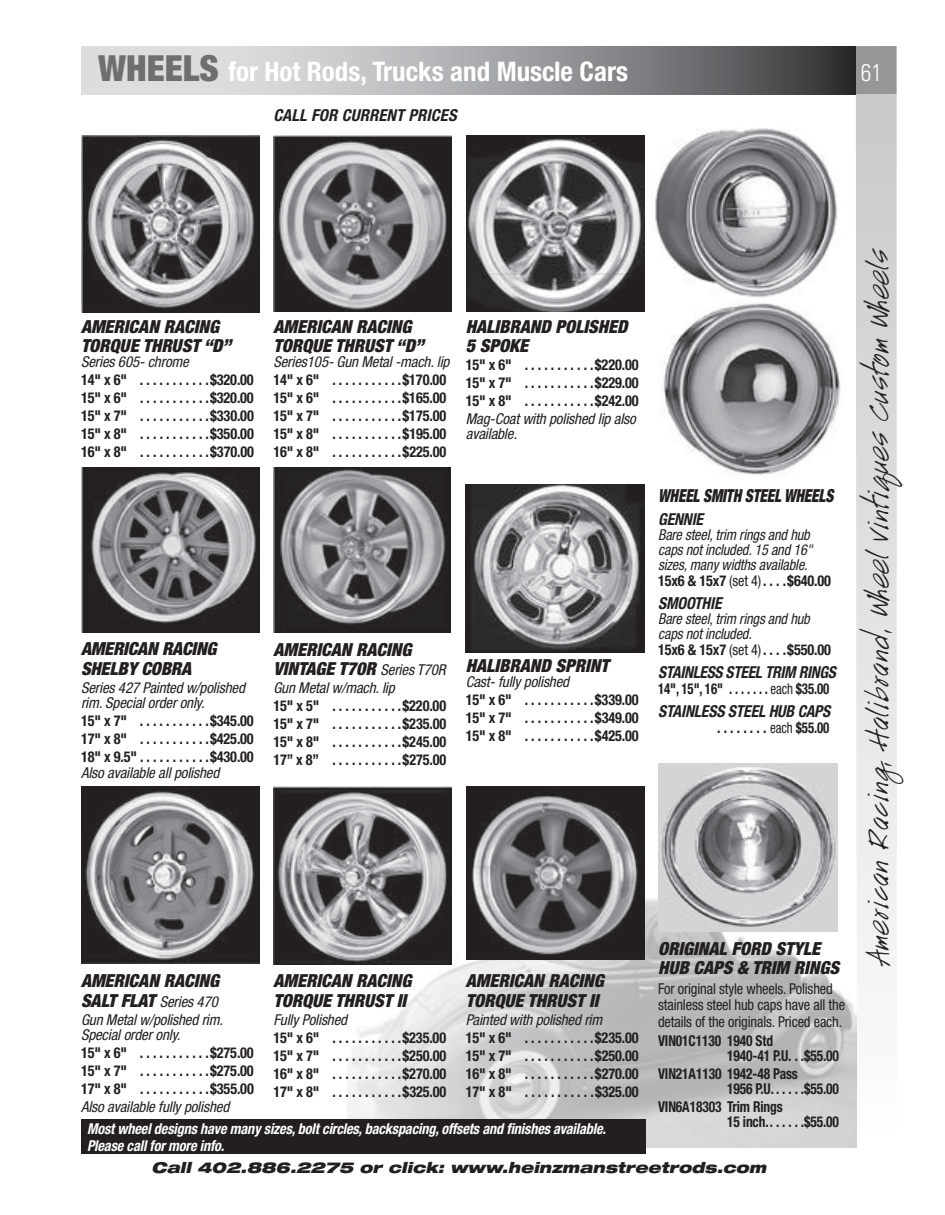
<style>
.page{position:relative;width:945px;height:1215px;background:#fff}
.page>*{position:absolute;margin:0;border:0;box-sizing:border-box;transform-origin:0 0}
.t1{font:30px "Handwriting";color:#231f20}
.t2{font:700 condensed 27px "Helvetica Neue";color:#fff}
.t3{font:300 condensed 24px "Univers";color:#fff}
.t4{font:italic 900 condensed 18px/19.5px "Helvetica Neue";color:#231f20}
.t5{font:italic 900 condensed 18px "Helvetica Neue";color:#231f20;scale:.83 1}
.t6{font:italic 700 condensed 16.5px "Helvetica Neue";letter-spacing:-.01em;color:#231f20;scale:.95 1}
.t7{font:italic 700 condensed 16.5px "Helvetica Neue";letter-spacing:-.01em;color:#231f20;scale:.94 1}
.t8{font:italic 700 condensed 16.5px "Helvetica Neue";letter-spacing:.01em;color:#231f20}
.t9{font:700 condensed 15px/18px "Helvetica Neue";letter-spacing:-.01em;color:#231f20;text-align:justify;scale:.95 1}
.t10{font:italic condensed 15px/15px "Helvetica Neue";letter-spacing:-.01em;color:#231f20}
.t11{font:italic condensed 15px/15px "Helvetica Neue";letter-spacing:-.01em;color:#231f20;scale:.95 1}
.t12{font:700 condensed 15px/15px "Helvetica Neue";letter-spacing:-.01em;color:#231f20;scale:.9 1}
.t13{font:italic 700 condensed 15px/16.5px "Helvetica Neue";letter-spacing:-.01em;color:#fff;scale:.95 1}
.t14{font:condensed 15px/16.5px "Helvetica Neue";letter-spacing:-.01em;color:#231f20;scale:.96 1}
.t15{font:italic 900 expanded 15px "Helvetica Neue";color:#231f20}
.t16{font:700 condensed 15px "Helvetica Neue";letter-spacing:-.01em;color:#231f20;scale:.86 1}
.s1{font-weight:900;font-size:36px;color:#6d6f71}
.s2{font-weight:400;font-size:15px}
.s3{font-weight:400}
.s4{font-weight:900;font-size:18px}
</style>
<div class="page">
<div style="left:856px;top:46px;width:41px;height:49px;background:#949698"></div>
<svg style="left:81px;top:46px;width:775px;height:48px;background:#a0a1a3"></svg>
<svg style="left:856px;top:94px;width:41px;height:1054px"></svg>
<img style="left:347px;top:857px;width:509px;height:291px">
<img style="left:273px;top:467px;width:178px;height:166px">
<img style="left:81px;top:786px;width:179px;height:178px">
<img style="left:81px;top:467px;width:179px;height:166px">
<img style="left:274px;top:135px;width:178px;height:177px">
<img style="left:274px;top:786px;width:178px;height:178px">
<img style="left:466px;top:786px;width:178px;height:173px">
<img style="left:81px;top:135px;width:179px;height:177px">
<img style="left:466px;top:136px;width:179px;height:176px">
<img style="left:466px;top:485px;width:179px;height:167px">
<img style="left:655px;top:128px;width:183px;height:170px">
<img style="left:663px;top:303px;width:178px;height:172px">
<div style="left:81px;top:1119px;width:564px;height:35px;background:#231f20"></div>
<img style="left:658px;top:763px;width:180px;height:169px">
<h2 class="t2" style="left:98px;top:55px;width:532px"><span class="s1">WHEELS</span> for Hot Rods, Trucks and Muscle Cars</h2>
<h3 class="t3" style="left:861px;top:58px;width:23px">61</h3>
<p class="t8" style="left:273px;top:105px;width:185px">CALL FOR CURRENT PRICES</p>
<p class="t4" style="left:81px;top:316px;width:152px">AMERICAN RACING<br>TORQUE THRUST “D”</p>
<p class="t10" style="left:81px;top:354px;width:109px">Series 605- chrome</p>
<p class="t9" style="left:81px;top:371px;width:183px">14" x 6" . . . . . . . . . . $320.00<br>15" x 6" . . . . . . . . . . $320.00<br>15" x 7" . . . . . . . . . . $330.00<br>15" x 8" . . . . . . . . . . $350.00<br>16" x 8" . . . . . . . . . . $370.00</p>
<p class="t4" style="left:273px;top:316px;width:152px">AMERICAN RACING<br>TORQUE THRUST “D”</p>
<p class="t10" style="left:273px;top:354px;width:178px">Series105- Gun Metal -mach. lip</p>
<p class="t9" style="left:273px;top:371px;width:183px">14" x 6" . . . . . . . . . . $170.00<br>15" x 6" . . . . . . . . . . $165.00<br>15" x 7" . . . . . . . . . . $175.00<br>15" x 8" . . . . . . . . . . $195.00<br>16" x 8" . . . . . . . . . . $225.00</p>
<p class="t4" style="left:466px;top:316px;width:163px">HALIBRAND POLISHED<br>5 SPOKE</p>
<p class="t9" style="left:466px;top:356px;width:183px">15" x 6" . . . . . . . . . . $220.00<br>15" x 7" . . . . . . . . . . $229.00<br>15" x 8" . . . . . . . . . . $242.00</p>
<p class="t10" style="left:466px;top:411px;width:172px">Mag-Coat with polished lip also available.</p>
<p class="t4" style="left:81px;top:639px;width:137px">AMERICAN RACING<br>SHELBY COBRA</p>
<p class="t10" style="left:81px;top:680px;width:165px">Series 427 Painted w/polished rim. Special order only.</p>
<p class="t9" style="left:81px;top:711px;width:183px">15" x 7" . . . . . . . . . . $345.00<br>17" x 8" . . . . . . . . . . $425.00<br>18" x 9.5" . . . . . . . . . . $430.00</p>
<p class="t10" style="left:81px;top:765px;width:140px">Also available all polished</p>
<p class="t4" style="left:273px;top:640px;width:174px">AMERICAN RACING<br>VINTAGE T70R <span class="s2">Series T70R</span></p>
<p class="t10" style="left:273px;top:681px;width:123px">Gun Metal w/mach. lip</p>
<p class="t9" style="left:273px;top:697px;width:183px">15" x 5" . . . . . . . . . . $220.00<br>15" x 7" . . . . . . . . . . $235.00<br>15" x 8" . . . . . . . . . . $245.00<br>17” x 8” . . . . . . . . . . $275.00</p>
<p class="t4" style="left:466px;top:656px;width:145px">HALIBRAND SPRINT</p>
<p class="t10" style="left:466px;top:674px;width:105px">Cast- fully polished</p>
<p class="t9" style="left:466px;top:690px;width:183px">15" x 6" . . . . . . . . . . $339.00<br>15" x 7" . . . . . . . . . . $349.00<br>15" x 8" . . . . . . . . . . $425.00</p>
<p class="t5" style="left:658px;top:485px;width:213px">WHEEL SMITH STEEL WHEELS</p>
<p class="t6" style="left:658px;top:509px;width:49px">GENNIE</p>
<p class="t11" style="left:658px;top:527px;width:164px">Bare steel, trim rings and hub caps not included. 15 and 16" sizes, many widths available.</p>
<p class="t9" style="left:658px;top:572px;width:183px">15x6 &amp; 15x7 <span class="s3">(set 4)</span> . . . $640.00</p>
<p class="t6" style="left:658px;top:593px;width:68px">SMOOTHIE</p>
<p class="t11" style="left:658px;top:611px;width:161px">Bare steel, trim rings and hub caps not included.</p>
<p class="t9" style="left:658px;top:641px;width:183px">15x6 &amp; 15x7 <span class="s3">(set 4)</span> . . . $550.00</p>
<p class="t7" style="left:658px;top:662px;width:191px">STAINLESS STEEL TRIM RINGS</p>
<p class="t16" style="left:658px;top:680px;width:201px">14", 15", 16" . . . . . . <span class="s3">each</span> $35.00</p>
<p class="t6" style="left:658px;top:701px;width:183px">STAINLESS STEEL HUB CAPS</p>
<p class="t9" style="left:717px;top:719px;width:120px">. . . . . . . . <span class="s3">each</span> $55.00</p>
<p class="t4" style="left:81px;top:971px;width:140px">AMERICAN RACING</p>
<p class="t10" style="left:81px;top:992px;width:144px;line-height:18px"><span class="s4">SALT FLAT</span> Series 470<br>Gun Metal w/polished rim.</p>
<p class="t10" style="left:81px;top:1027px;width:101px">Special order only.</p>
<p class="t9" style="left:81px;top:1043px;width:183px">15" x 6" . . . . . . . . . . $275.00<br>15" x 7" . . . . . . . . . . $275.00<br>17" x 8" . . . . . . . . . . $355.00</p>
<p class="t10" style="left:81px;top:1099px;width:150px">Also available fully polished</p>
<p class="t4" style="left:273px;top:971px;width:140px">AMERICAN RACING<br>TORQUE THRUST II</p>
<p class="t10" style="left:273px;top:1012px;width:75px">Fully Polished</p>
<p class="t9" style="left:273px;top:1028px;width:183px">15" x 6" . . . . . . . . . . $235.00<br>15" x 7" . . . . . . . . . . $250.00<br>16" x 8" . . . . . . . . . . $270.00<br>17" x 8" . . . . . . . . . . $325.00</p>
<p class="t4" style="left:466px;top:971px;width:140px">AMERICAN RACING<br>TORQUE THRUST II</p>
<p class="t10" style="left:466px;top:1012px;width:138px">Painted with polished rim</p>
<p class="t9" style="left:466px;top:1028px;width:183px">15" x 6" . . . . . . . . . . $235.00<br>15" x 7" . . . . . . . . . . $250.00<br>16" x 8" . . . . . . . . . . $270.00<br>17" x 8" . . . . . . . . . . $325.00</p>
<p class="t13" style="left:87px;top:1120px;width:548px">Most wheel designs have many sizes, bolt circles, backspacing, offsets and finishes available.<br>Please call for more info.</p>
<p class="t4" style="left:658px;top:938px;width:183px">ORIGINAL FORD STYLE<br>HUB CAPS &amp; TRIM RINGS</p>
<p class="t14" style="left:658px;top:980px;width:196px">For original style wheels. Polished stainless steel hub caps have all the details of the originals. Priced each.</p>
<p class="t12" style="left:727px;top:1033px;width:126px;text-indent:-69px">VIN01C1130 1940 Std<br>1940-41 P.U. . $55.00</p>
<p class="t12" style="left:727px;top:1066px;width:126px;text-indent:-69px">VIN21A1130 1942-48 Pass<br>1956 P.U. . . . . $55.00</p>
<p class="t12" style="left:727px;top:1099px;width:126px;text-indent:-69px">VIN6A18303 Trim Rings<br>15 inch. . . . . . $55.00</p>
<p class="t15" style="left:152px;top:1158px;width:616px">Call 402.886.2275 or click: www.heinzmanstreetrods.com</p>
<h1 class="t1" style="left:861px;top:967px;width:720px;rotate:-90deg">American Racing, Halibrand, Wheel Vintiques Custom Wheels</h1>
</div>
